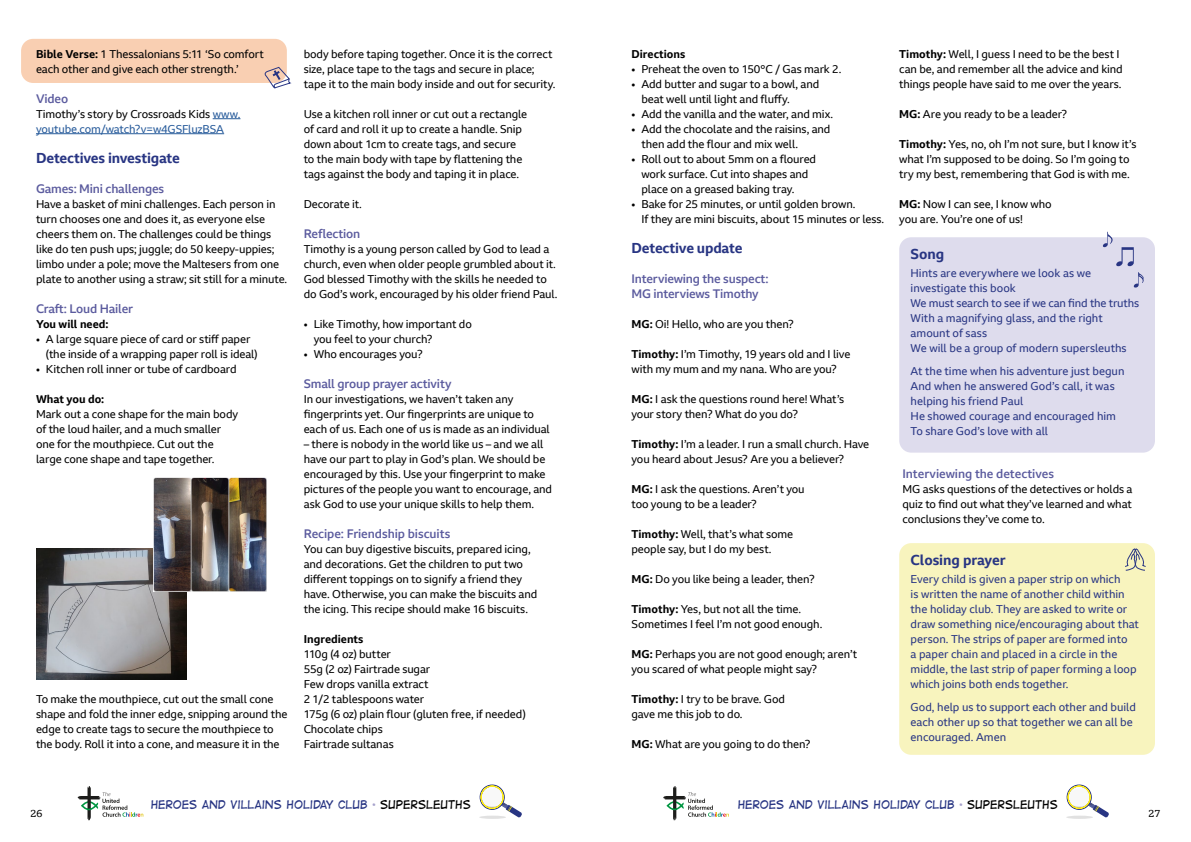
<style>
.page{position:relative;width:1191px;height:842px;background:#fff}
.page>*{position:absolute;margin:0;border:0;box-sizing:border-box;transform-origin:0 0}
.t1{font:14px "Digital Strip BB";color:#283583}
.t2{font:700 14px "BBC Reith Sans";letter-spacing:-.01em;color:#283583}
.t3{font:500 12px/15px "BBC Reith Sans";letter-spacing:-.01em;color:#5b5b9e}
.t4{font:11px/15px "BBC Reith Sans";letter-spacing:-.01em;color:#000}
.t5{font:11px/15px "BBC Reith Sans";color:#283583}
.t6{font:11px/15px "BBC Reith Sans";letter-spacing:-.01em;color:#275b9b}
.t7{font:700 11px "BBC Reith Sans";color:#000}
.t8{font:10px "BBC Reith Serif";color:#000}
.s1{font-weight:700}
.s2{color:#000}
.s3{color:#a7a3cc}
</style>
<div class="page">
<svg style="left:78px;top:786px;width:65px;height:34px"></svg>
<hr style="left:479px;top:816px;width:27px;height:3px;background:#010202;border-radius:50%">
<svg style="left:479px;top:784px;width:43px;height:34px"></svg>
<svg style="left:663px;top:786px;width:66px;height:34px"></svg>
<hr style="left:1066px;top:816px;width:27px;height:3px;background:#010202;border-radius:50%">
<svg style="left:1066px;top:784px;width:43px;height:34px"></svg>
<div style="left:21px;top:39px;width:266px;height:44px;background:#f9cfb2;border-radius:12px"></div>
<svg style="left:264px;top:66px;width:28px;height:23px"></svg>
<svg style="left:213px;top:118px;width:27px;height:1px"></svg>
<hr style="left:36px;top:133px;width:188px;height:1px;background:#275b9b">
<div style="left:899px;top:543px;width:256px;height:212px;background:#f8f4be;border-radius:12px"></div>
<svg style="left:1125px;top:548px;width:21px;height:23px"></svg>
<div style="left:899px;top:237px;width:256px;height:216px;background:#dedced;border-radius:12px"></div>
<svg style="left:1103px;top:232px;width:40px;height:56px"></svg>
<img style="left:36px;top:548px;width:151px;height:132px">
<img style="left:153px;top:478px;width:114px;height:114px">
<p class="t4" style="left:36px;top:46px;width:229px"><span class="s1">Bible Verse:</span> 1 Thessalonians 5:11 ‘So comfort each other and give each other strength.’</p>
<p class="t3" style="left:36px;top:91px;width:34px">Video</p>
<p class="t6" style="left:36px;top:106px;width:206px"><span class="s2">Timothy’s story by Crossroads Kids</span> www. youtube.com/watch?v=w4GSFluzBSA</p>
<p class="t2" style="left:36px;top:149px;width:145px">Detectives investigate</p>
<p class="t3" style="left:36px;top:181px;width:130px">Games: Mini challenges</p>
<p class="t4" style="left:36px;top:196px;width:253px">Have a basket of mini challenges. Each person in turn chooses one and does it, as everyone else cheers them on. The challenges could be things like do ten push ups; juggle; do 50 keepy-uppies; limbo under a pole; move the Maltesers from one plate to another using a straw; sit still for a minute.</p>
<p class="t3" style="left:36px;top:301px;width:98px">Craft: Loud Hailer</p>
<p class="t7" style="left:36px;top:317px;width:74px">You will need:</p>
<p class="t4" style="left:46px;top:331px;width:213px;text-indent:-10px">• A large square piece of card or stiff paper (the inside of a wrapping paper roll is ideal)</p>
<p class="t4" style="left:36px;top:361px;width:202px">• Kitchen roll inner or tube of cardboard</p>
<p class="t7" style="left:36px;top:392px;width:70px">What you do:</p>
<p class="t4" style="left:36px;top:406px;width:204px">Mark out a cone shape for the main body of the loud hailer, and a much smaller one for the mouthpiece. Cut out the large cone shape and tape together.</p>
<p class="t4" style="left:36px;top:691px;width:253px">To make the mouthpiece, cut out the small cone shape and fold the inner edge, snipping around the edge to create tags to secure the mouthpiece to the body. Roll it into a cone, and measure it in the</p>
<p class="t4" style="left:304px;top:46px;width:253px">body before taping together. Once it is the correct size, place tape to the tags and secure in place; tape it to the main body inside and out for security.</p>
<p class="t4" style="left:304px;top:106px;width:225px">Use a kitchen roll inner or cut out a rectangle of card and roll it up to create a handle. Snip down about 1cm to create tags, and secure to the main body with tape by flattening the tags against the body and taping it in place.</p>
<p class="t4" style="left:304px;top:196px;width:60px">Decorate it.</p>
<p class="t3" style="left:304px;top:226px;width:58px">Reflection</p>
<p class="t4" style="left:304px;top:241px;width:255px">Timothy is a young person called by God to lead a church, even when older people grumbled about it.<br>God blessed Timothy with the skills he needed to do God’s work, encouraged by his older friend Paul.</p>
<p class="t4" style="left:314px;top:316px;width:160px;text-indent:-10px">• Like Timothy, how important do you feel to your church?</p>
<p class="t4" style="left:304px;top:346px;width:120px">• Who encourages you?</p>
<p class="t3" style="left:304px;top:376px;width:149px">Small group prayer activity</p>
<p class="t4" style="left:304px;top:391px;width:248px">In our investigations, we haven’t taken any fingerprints yet. Our fingerprints are unique to each of us. Each one of us is made as an individual</p>
<p class="t4" style="left:304px;top:436px;width:250px">– there is nobody in the world like us – and we all have our part to play in God’s plan. We should be encouraged by this. Use your fingerprint to make pictures of the people you want to encourage, and ask God to use your unique skills to help them.</p>
<p class="t3" style="left:304px;top:526px;width:148px">Recipe: Friendship biscuits</p>
<p class="t4" style="left:304px;top:541px;width:235px">You can buy digestive biscuits, prepared icing, and decorations. Get the children to put two different toppings on to signify a friend they have. Otherwise, you can make the biscuits and the icing. This recipe should make 16 biscuits.</p>
<p class="t7" style="left:304px;top:632px;width:61px">Ingredients</p>
<p class="t4" style="left:304px;top:646px;width:223px">110g (4 oz) butter<br>55g (2 oz) Fairtrade sugar<br>Few drops vanilla extract<br>2 1/2 tablespoons water<br>175g (6 oz) plain flour (gluten free, if needed)<br>Chocolate chips<br>Fairtrade sultanas</p>
<p class="t7" style="left:631px;top:47px;width:55px">Directions</p>
<p class="t4" style="left:631px;top:61px;width:211px">• Preheat the oven to 150°C / Gas mark 2.</p>
<p class="t4" style="left:641px;top:76px;width:179px;text-indent:-10px">• Add butter and sugar to a bowl, and beat well until light and fluffy.</p>
<p class="t4" style="left:631px;top:106px;width:203px">• Add the vanilla and the water, and mix.</p>
<p class="t4" style="left:641px;top:121px;width:191px;text-indent:-10px">• Add the chocolate and the raisins, and then add the flour and mix well.</p>
<p class="t4" style="left:641px;top:151px;width:176px;text-indent:-10px">• Roll out to about 5mm on a floured work surface. Cut into shapes and place on a greased baking tray.</p>
<p class="t4" style="left:641px;top:196px;width:244px;text-indent:-10px">• Bake for 25 minutes, or until golden brown.<br>If they are mini biscuits, about 15 minutes or less.</p>
<p class="t2" style="left:631px;top:239px;width:112px">Detective update</p>
<p class="t3" style="left:631px;top:271px;width:139px">Interviewing the suspect:<br>MG interviews Timothy</p>
<p class="t4" style="left:631px;top:316px;width:164px"><span class="s1">MG:</span> Oi! Hello, who are you then?</p>
<p class="t4" style="left:631px;top:346px;width:220px"><span class="s1">Timothy:</span> I’m Timothy, 19 years old and I live with my mum and my nana. Who are you?</p>
<p class="t4" style="left:631px;top:391px;width:214px"><span class="s1">MG:</span> I ask the questions round here! What’s your story then? What do you do?</p>
<p class="t4" style="left:631px;top:436px;width:239px"><span class="s1">Timothy:</span> I’m a leader. I run a small church. Have you heard about Jesus? Are you a believer?</p>
<p class="t4" style="left:631px;top:481px;width:175px"><span class="s1">MG:</span> I ask the questions. Aren’t you too young to be a leader?</p>
<p class="t4" style="left:631px;top:526px;width:163px"><span class="s1">Timothy:</span> Well, that’s what some people say, but I do my best.</p>
<p class="t4" style="left:631px;top:571px;width:185px"><span class="s1">MG:</span> Do you like being a leader, then?</p>
<p class="t4" style="left:631px;top:601px;width:192px"><span class="s1">Timothy:</span> Yes, but not all the time.<br>Sometimes I feel I’m not good enough.</p>
<p class="t4" style="left:631px;top:646px;width:227px"><span class="s1">MG:</span> Perhaps you are not good enough; aren’t you scared of what people might say?</p>
<p class="t4" style="left:631px;top:691px;width:155px"><span class="s1">Timothy:</span> I try to be brave. God gave me this job to do.</p>
<p class="t4" style="left:631px;top:736px;width:181px"><span class="s1">MG:</span> What are you going to do then?</p>
<p class="t4" style="left:899px;top:46px;width:225px"><span class="s1">Timothy:</span> Well, I guess I need to be the best I can be, and remember all the advice and kind things people have said to me over the years.</p>
<p class="t4" style="left:899px;top:106px;width:169px"><span class="s1">MG:</span> Are you ready to be a leader?</p>
<p class="t4" style="left:899px;top:136px;width:239px"><span class="s1">Timothy:</span> Yes, no, oh I’m not sure, but I know it’s what I’m supposed to be doing. So I’m going to try my best, remembering that God is with me.</p>
<p class="t4" style="left:899px;top:196px;width:154px"><span class="s1">MG:</span> Now I can see, I know who you are. You’re one of us!</p>
<p class="t2" style="left:910px;top:245px;width:35px">Song</p>
<p class="t5" style="left:910px;top:265px;width:230px">Hints are everywhere we look as we investigate this book<br>We must search to see if we can find the truths<br>With a magnifying glass, and the right amount of sass<br>We will be a group of modern supersleuths</p>
<p class="t5" style="left:910px;top:364px;width:215px">At the time when his adventure just begun And when he answered God’s call, it was helping his friend Paul<br>He showed courage and encouraged him To share God’s love with all</p>
<p class="t3" style="left:902px;top:466px;width:153px">Interviewing the detectives</p>
<p class="t4" style="left:902px;top:481px;width:232px;text-align:justify">MG asks questions of the detectives or holds a quiz to find out what they’ve learned and what conclusions they’ve come to.</p>
<p class="t2" style="left:910px;top:551px;width:97px">Closing prayer</p>
<p class="t5" style="left:910px;top:571px;width:230px">Every child is given a paper strip on which<br>is written the name of another child within the holiday club. They are asked to write or draw something nice/encouraging about that person. The strips of paper are formed into<br>a paper chain and placed in a circle in the middle, the last strip of paper forming a loop which joins both ends together.</p>
<p class="t5" style="left:910px;top:700px;width:227px">God, help us to support each other and build each other up so that together we can all be encouraged. Amen</p>
<p class="t8" style="left:31px;top:807px;width:13px">26</p>
<p class="t1" style="left:151px;top:797px;width:321px">HEROES AND VILLAINS HOLIDAY CLUB <span class="s3">•</span> <span class="s2">SUPERSLEUTHS</span></p>
<p class="t1" style="left:737px;top:797px;width:321px">HEROES AND VILLAINS HOLIDAY CLUB <span class="s3">•</span> <span class="s2">SUPERSLEUTHS</span></p>
<p class="t8" style="left:1148px;top:807px;width:13px">27</p>
</div>
